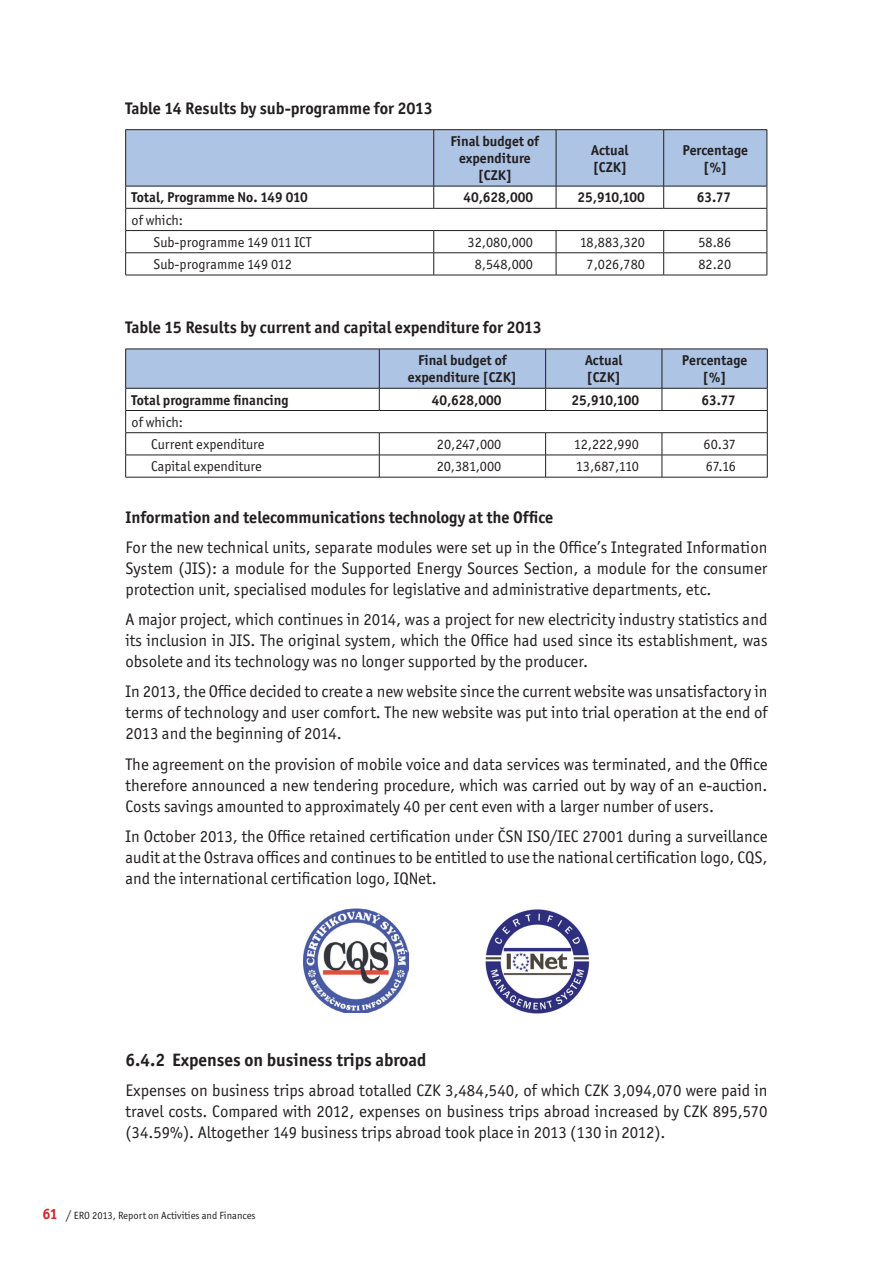
<style>
.page{position:relative;width:893px;height:1263px;background:#fff}
.page>*{position:absolute;margin:0;border:0;box-sizing:border-box;transform-origin:0 0}
.t1{font:700 18px "Officina Sans Itc TOT";color:#231f20}
.t2{font:16.8px/21px "Officina Sans Itc TOT";color:#231f20;text-align:justify}
.t3{font:700 16.8px "Officina Sans Itc TOT";color:#231f20}
.t4{font:700 14.25px/17.1px "Officina Sans Itc TOT";color:#231f20;text-align:center}
.t5{font:14.25px/22.2px "Officina Sans Itc TOT";color:#231f20}
.t6{font:10.5px "Officina Sans Itc TOT";color:#231f20}
.s1{font-weight:700;font-size:15px;color:#d1232a}
.s2{font-size:12px}
</style>
<div class="page">
<hr style="left:125px;top:129px;width:309px;height:1px;background:#231f20">
<hr style="left:434px;top:129px;width:122px;height:1px;background:#231f20">
<hr style="left:556px;top:129px;width:108px;height:1px;background:#231f20">
<hr style="left:664px;top:129px;width:103px;height:1px;background:#231f20">
<svg style="left:125px;top:130px;width:643px;height:145px"></svg>
<hr style="left:125px;top:275px;width:309px;height:1px;background:#231f20">
<hr style="left:434px;top:275px;width:122px;height:1px;background:#231f20">
<hr style="left:556px;top:275px;width:108px;height:1px;background:#231f20">
<hr style="left:664px;top:275px;width:103px;height:1px;background:#231f20">
<svg style="left:125px;top:349px;width:643px;height:128px"></svg>
<hr style="left:125px;top:477px;width:254px;height:1px;background:#231f20">
<hr style="left:379px;top:477px;width:167px;height:1px;background:#231f20">
<hr style="left:546px;top:477px;width:116px;height:1px;background:#231f20">
<hr style="left:662px;top:477px;width:105px;height:1px;background:#231f20">
<img style="left:304px;top:908px;width:104px;height:105px">
<img style="left:485px;top:909px;width:104px;height:104px">
<p class="t3" style="left:125px;top:98px;width:309px">Table 14 Results by sub-programme for 2013</p>
<p class="t4" style="left:451px;top:132px;width:90px">Final budget of expenditure [CZK]</p>
<p class="t4" style="left:591px;top:141px;width:39px;text-align:left">Actual [CZK]</p>
<p class="t4" style="left:683px;top:141px;width:67px">Percentage [%]</p>
<p class="t4" style="left:132px;top:189px;width:178px">Total, Programme No. 149 010</p>
<p class="t4" style="left:463px;top:189px;width:71px">40,628,000</p>
<p class="t4" style="left:578px;top:189px;width:69px">25,910,100</p>
<p class="t4" style="left:697px;top:189px;width:36px">63.77</p>
<p class="t5" style="left:153px;top:209px;width:160px;text-indent:-22px">of which:<br>Sub-programme 149 011 ICT</p>
<p class="t5" style="left:468px;top:231px;width:67px">32,080,000</p>
<p class="t5" style="left:580px;top:231px;width:67px">18,883,320</p>
<p class="t5" style="left:698px;top:231px;width:34px">58.86</p>
<p class="t5" style="left:153px;top:253px;width:140px">Sub-programme 149 012</p>
<p class="t5" style="left:475px;top:253px;width:60px">8,548,000</p>
<p class="t5" style="left:587px;top:253px;width:60px">7,026,780</p>
<p class="t5" style="left:698px;top:253px;width:34px">82.20</p>
<p class="t3" style="left:125px;top:317px;width:418px">Table 15 Results by current and capital expenditure for 2013</p>
<p class="t4" style="left:408px;top:352px;width:111px">Final budget of expenditure [CZK]</p>
<p class="t4" style="left:585px;top:352px;width:39px;text-align:left">Actual [CZK]</p>
<p class="t4" style="left:682px;top:352px;width:67px">Percentage [%]</p>
<p class="t4" style="left:132px;top:391px;width:158px">Total programme financing</p>
<p class="t4" style="left:432px;top:391px;width:71px">40,628,000</p>
<p class="t4" style="left:572px;top:391px;width:69px">25,910,100</p>
<p class="t4" style="left:701px;top:391px;width:36px">63.77</p>
<p class="t5" style="left:151px;top:411px;width:115px;text-indent:-20px">of which:<br>Current expenditure</p>
<p class="t5" style="left:437px;top:433px;width:66px">20,247,000</p>
<p class="t5" style="left:574px;top:433px;width:67px">12,222,990</p>
<p class="t5" style="left:704px;top:433px;width:34px">60.37</p>
<p class="t5" style="left:151px;top:455px;width:112px">Capital expenditure</p>
<p class="t5" style="left:437px;top:455px;width:66px">20,381,000</p>
<p class="t5" style="left:576px;top:455px;width:65px">13,687,110</p>
<p class="t5" style="left:706px;top:455px;width:31px">67.16</p>
<p class="t3" style="left:125px;top:506px;width:429px">Information and telecommunications technology at the Office</p>
<p class="t2" style="left:125px;top:537px;width:643px">For the new technical units, separate modules were set up in the Office’s Integrated Information System (JIS): a module for the Supported Energy Sources Section, a module for the consumer protection unit, specialised modules for legislative and administrative departments, etc.</p>
<p class="t2" style="left:125px;top:609px;width:644px">A major project, which continues in 2014, was a project for new electricity industry statistics and its inclusion in JIS. The original system, which the Office had used since its establishment, was obsolete and its technology was no longer supported by the producer.</p>
<p class="t2" style="left:125px;top:681px;width:644px">In 2013, the Office decided to create a new website since the current website was unsatisfactory in terms of technology and user comfort. The new website was put into trial operation at the end of 2013 and the beginning of 2014.</p>
<p class="t2" style="left:125px;top:753px;width:644px">The agreement on the provision of mobile voice and data services was terminated, and the Office therefore announced a new tendering procedure, which was carried out by way of an e-auction.<br>Costs savings amounted to approximately 40 per cent even with a larger number of users.</p>
<p class="t2" style="left:125px;top:826px;width:644px">In October 2013, the Office retained certification under ČSN ISO/IEC 27001 during a surveillance audit at the Ostrava offices and continues to be entitled to use the national certification logo, CQS, and the international certification logo, IQNet.</p>
<p class="t1" style="left:125px;top:1048px;width:303px">6.4.2 Expenses on business trips abroad</p>
<p class="t2" style="left:125px;top:1080px;width:644px">Expenses on business trips abroad totalled CZK 3,484,540, of which CZK 3,094,070 were paid in travel costs. Compared with 2012, expenses on business trips abroad increased by CZK 895,570 (34.59%). Altogether 149 business trips abroad took place in 2013 (130 in 2012).</p>
<p class="t6" style="left:43px;top:1209px;width:215px"><span class="s1">61</span> <span class="s2">/</span> ERO 2013, Report on Activities and Finances</p>
</div>
